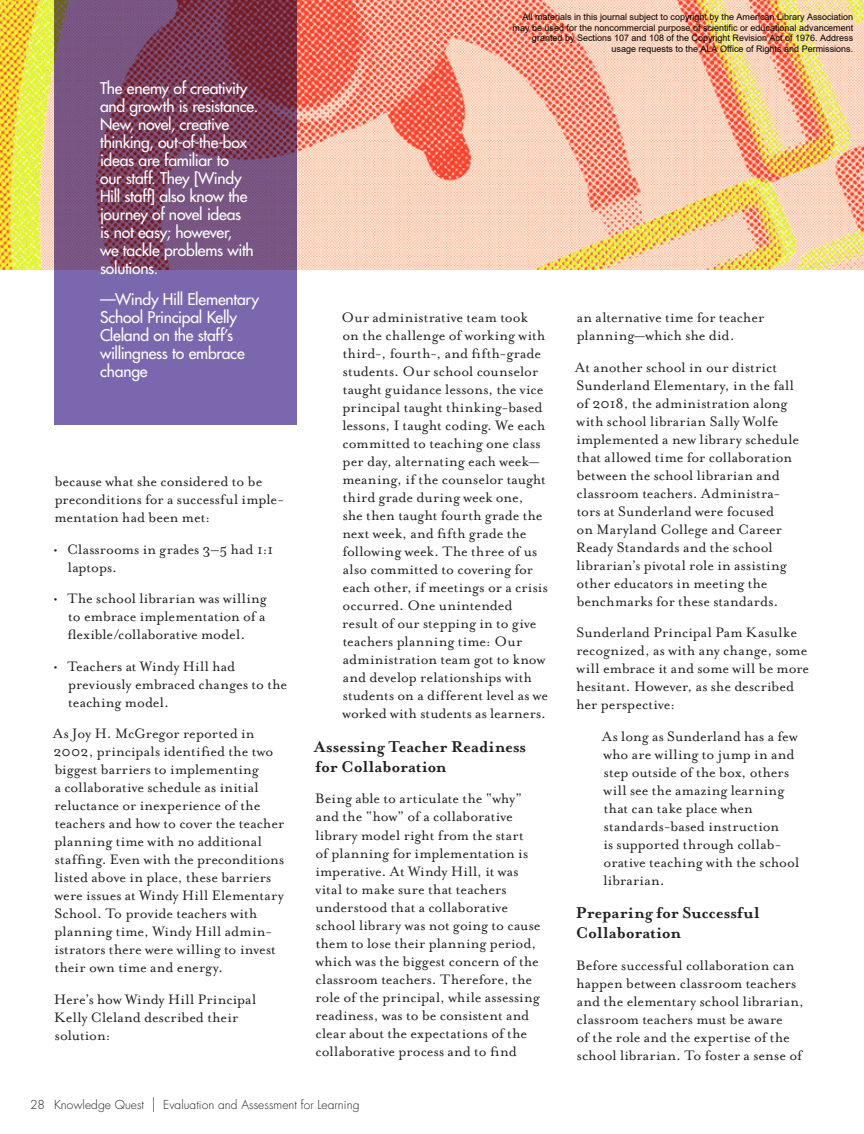
<style>
.page{position:relative;width:864px;height:1134px;background:#fff}
.page>*{position:absolute;margin:0;border:0;box-sizing:border-box;transform-origin:0 0}
.Body_-_Head_A{font:700 18px/20.2px "Mrs Eaves";letter-spacing:.005em;color:#231f20}
.Body{font:15.75px/18px "Mrs Eaves Roman";letter-spacing:.005em;color:#231f20}
.Body_-_Quote{font:15.75px/18px "Mrs Eaves Roman";letter-spacing:.005em;color:#231f20}
.Body_-_Quote-2{font:15.75px/18px "Futura";letter-spacing:-.015em;color:#fff}
.t1{font:300 12px "Futura";letter-spacing:.005em;color:#231f20}
.t2{font:9px/10.8px "Arial";color:#000;text-align:right}
.s1{font-size:18px}
</style>
<div class="page">
<img style="left:0;top:0;width:864px;height:270px">
<svg style="left:54px;top:0;width:243px;height:425px;background:#785281"></svg>
<p class="Body_-_Quote-2" style="left:100px;top:79px;width:160px">The enemy of creativity and growth is resistance.<br>New, novel, creative thinking, out-of-the-box ideas are familiar to<br>our staff. They [Windy<br>Hill staff] also know the journey of novel ideas<br>is not easy; however,<br>we tackle problems with solutions.</p>
<p class="Body_-_Quote-2" style="left:100px;top:290px;width:161px">—Windy Hill Elementary<br>School Principal Kelly<br>Cleland on the staff’s willingness to embrace change</p>
<p class="Body" style="left:54px;top:473px;width:231px">because what she considered to be preconditions for a successful imple&shy;mentation had been met:</p>
<p class="Body_-_Quote" style="left:68px;top:540px;width:207px;text-indent:-14px">• Classrooms in grades 3–5 had 1:1 laptops.</p>
<p class="Body_-_Quote" style="left:67px;top:590px;width:201px;text-align:justify;text-indent:-14px">• The school librarian was willing to embrace implementation of a flexible/collaborative model.</p>
<p class="Body_-_Quote" style="left:68px;top:657px;width:221px;text-indent:-15px">• Teachers at Windy Hill had previously embraced changes to the teaching model.</p>
<p class="Body" style="left:53px;top:725px;width:233px">As Joy H. McGregor reported in 2002, principals identified the two biggest barriers to implementing<br>a collaborative schedule as initial reluctance or inexperience of the teachers and how to cover the teacher planning time with no additional staffing. Even with the preconditions listed above in place, these barriers were issues at Windy Hill Elementary School. To provide teachers with planning time, Windy Hill admin&shy;istrators there were willing to invest their own time and energy.</p>
<p class="Body" style="left:54px;top:990px;width:204px">Here’s how Windy Hill Principal<br>Kelly Cleland described their solution:</p>
<p class="t2" style="left:513px;top:11px;width:342px">All materials in this journal subject to copyright by the American Library Association may be used for the noncommercial purpose of scientific or educational advancement granted by Sections 107 and 108 of the Copyright Revision Act of 1976. Address usage requests to the ALA Office of Rights and Permissions.</p>
<p class="Body_-_Quote" style="left:342px;top:309px;width:208px">Our administrative team took<br>on the challenge of working with third-, fourth-, and fifth-grade students. Our school counselor taught guidance lessons, the vice principal taught thinking-based lessons, I taught coding. We each committed to teaching one class per day, alternating each week— meaning, if the counselor taught third grade during week one,<br>she then taught fourth grade the next week, and fifth grade the following week. The three of us also committed to covering for each other, if meetings or a crisis occurred. One unintended result of our stepping in to give teachers planning time: Our administration team got to know and develop relationships with students on a different level as we worked with students as learners.</p>
<p class="Body_-_Head_A" style="left:314px;top:736px;width:213px">Assessing Teacher Readiness for Collaboration</p>
<p class="Body" style="left:315px;top:790px;width:227px">Being able to articulate the “why” and the “how” of a collaborative library model right from the start<br>of planning for implementation is imperative. At Windy Hill, it was vital to make sure that teachers understood that a collaborative school library was not going to cause them to lose their planning period, which was the biggest concern of the classroom teachers. Therefore, the role of the principal, while assessing readiness, was to be consistent and clear about the expectations of the collaborative process and to find</p>
<p class="Body" style="left:577px;top:309px;width:189px">an alternative time for teacher planning—which she did.</p>
<p class="Body" style="left:575px;top:358px;width:225px">At another school in our district Sunderland Elementary, in the fall of 2018, the administration along with school librarian Sally Wolfe implemented a new library schedule that allowed time for collaboration between the school librarian and classroom teachers. Administra&shy;tors at Sunderland were focused<br>on Maryland College and Career Ready Standards and the school librarian’s pivotal role in assisting other educators in meeting the benchmarks for these standards.</p>
<p class="Body" style="left:576px;top:624px;width:234px">Sunderland Principal Pam Kasulke recognized, as with any change, some will embrace it and some will be more hesitant. However, as she described her perspective:</p>
<p class="Body_-_Quote" style="left:602px;top:727px;width:198px">As long as Sunderland has a few who are willing to jump in and step outside of the box, others will see the amazing learning that can take place when standards-based instruction<br>is supported through collab&shy;orative teaching with the school librarian.</p>
<p class="Body_-_Head_A" style="left:576px;top:903px;width:186px">Preparing for Successful<br>Collaboration</p>
<p class="Body" style="left:576px;top:957px;width:229px">Before successful collaboration can happen between classroom teachers and the elementary school librarian, classroom teachers must be aware<br>of the role and the expertise of the school librarian. To foster a sense of</p>
<p class="t1" style="left:30px;top:1097px;width:331px">28 Knowledge Quest <span class="s1">|</span> Evaluation and Assessment for Learning</p>
</div>
